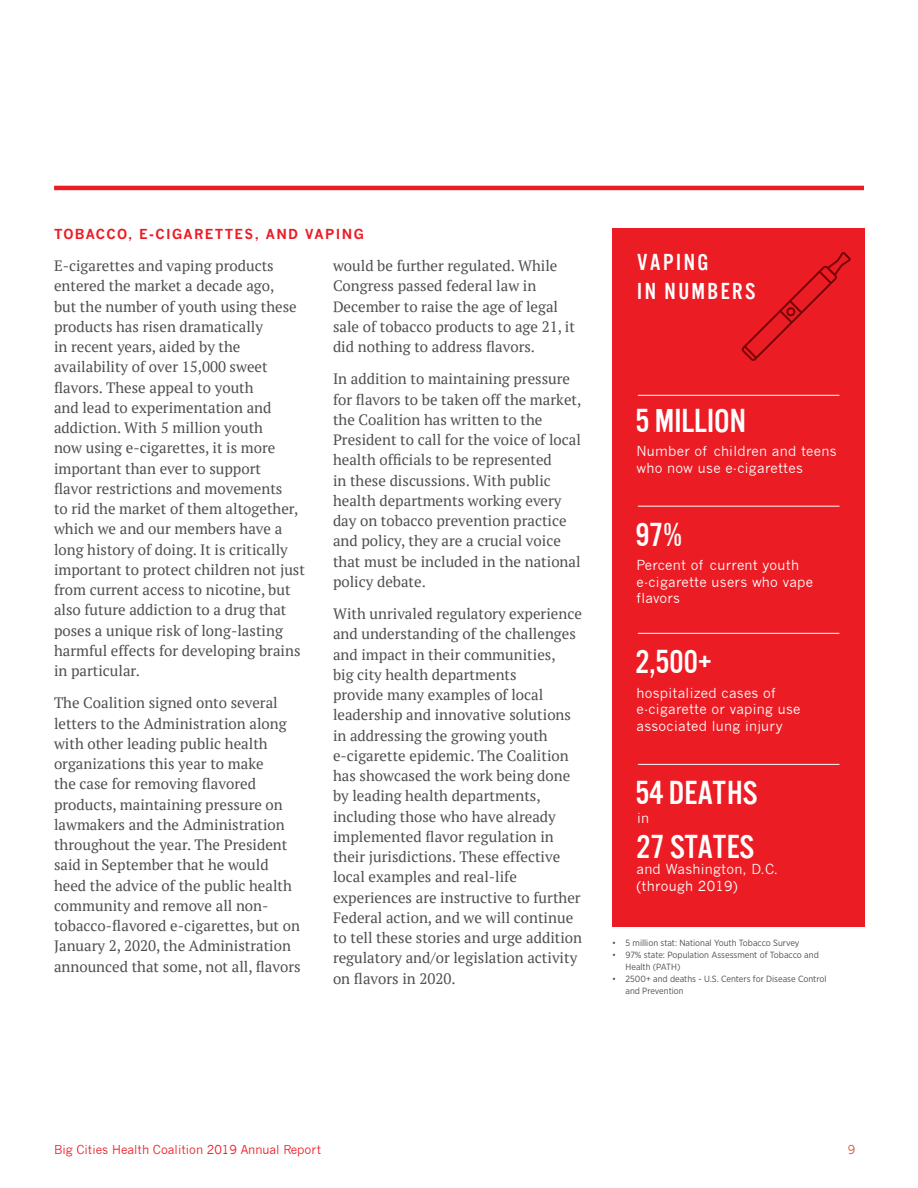
<style>
.page{position:relative;width:918px;height:1188px;background:#fff}
.page>*{position:absolute;margin:0;border:0;box-sizing:border-box;transform-origin:0 0}
.t1{font:34.5px "U.S.101";color:#fff}
.t2{font:24px/28.5px "U.S.101";letter-spacing:.1em;color:#fff}
.t3{font:15px/20.2px "PT Serif";color:#4e4f50}
.t4{font:13.5px/16.5px "News Gothic";letter-spacing:.02em;color:#fff}
.t5{font:700 13.5px "News Gothic";letter-spacing:.1em;color:#ec1c24}
.t6{font:12px "News Gothic";color:#ec1c24}
.t7{font:12px "News Gothic";color:#d95842}
.t8{font:9px/12px "Gotham Narrow";color:#4e4f50}
</style>
<div class="page">
<div style="left:612px;top:229px;width:252px;height:698px;background:#ec1c24"></div>
<hr style="left:638px;top:395px;width:201px;height:1px;background:#fff">
<hr style="left:638px;top:506px;width:201px;height:1px;background:#fff">
<hr style="left:638px;top:633px;width:201px;height:1px;background:#fff">
<hr style="left:638px;top:764px;width:201px;height:1px;background:#fff">
<svg style="left:742px;top:252px;width:109px;height:109px"></svg>
<hr style="left:54px;top:186px;width:810px;height:4px;background:#ec1c24">
<p class="t5" style="left:54px;top:229px;width:311px">TOBACCO, E-CIGARETTES, AND VAPING</p>
<p class="t3" style="left:54px;top:256px;width:253px">E-cigarettes and vaping products entered the market a decade ago,<br>but the number of youth using these products has risen dramatically<br>in recent years, aided by the availability of over 15,000 sweet flavors. These appeal to youth<br>and lead to experimentation and addiction. With 5 million youth<br>now using e-cigarettes, it is more important than ever to support<br>flavor restrictions and movements<br>to rid the market of them altogether, which we and our members have a long history of doing. It is critically important to protect children not just from current access to nicotine, but also future addiction to a drug that poses a unique risk of long-lasting harmful effects for developing brains in particular.</p>
<p class="t3" style="left:54px;top:694px;width:248px">The Coalition signed onto several letters to the Administration along with other leading public health organizations this year to make<br>the case for removing flavored products, maintaining pressure on lawmakers and the Administration throughout the year. The President said in September that he would heed the advice of the public health community and remove all non&shy;tobacco-flavored e-cigarettes, but on January 2, 2020, the Administration announced that some, not all, flavors</p>
<p class="t3" style="left:333px;top:256px;width:244px">would be further regulated. While Congress passed federal law in December to raise the age of legal sale of tobacco products to age 21, it did nothing to address flavors.</p>
<p class="t3" style="left:333px;top:370px;width:250px">In addition to maintaining pressure for flavors to be taken off the market, the Coalition has written to the President to call for the voice of local health officials to be represented<br>in these discussions. With public health departments working every day on tobacco prevention practice and policy, they are a crucial voice that must be included in the national policy debate.</p>
<p class="t3" style="left:333px;top:604px;width:251px">With unrivaled regulatory experience and understanding of the challenges and impact in their communities,<br>big city health departments<br>provide many examples of local leadership and innovative solutions in addressing the growing youth e-cigarette epidemic. The Coalition has showcased the work being done by leading health departments, including those who have already implemented flavor regulation in their jurisdictions. These effective local examples and real-life experiences are instructive to further Federal action, and we will continue to tell these stories and urge addition regulatory and/or legislation activity on flavors in 2020.</p>
<h2 class="t2" style="left:637px;top:249px;width:120px">VAPING<br>IN NUMBERS</h2>
<h1 class="t1" style="left:635px;top:406px;width:112px">5 MILLION</h1>
<p class="t4" style="left:636px;top:445px;width:202px">Number of children and teens who now use e-cigarettes</p>
<h1 class="t1" style="left:635px;top:520px;width:48px">97%</h1>
<p class="t4" style="left:636px;top:558px;width:178px">Percent of current youth e-cigarette users who vape flavors</p>
<h1 class="t1" style="left:635px;top:647px;width:78px">2,500+</h1>
<p class="t4" style="left:636px;top:686px;width:166px">hospitalized cases of e-cigarette or vaping use associated lung injury</p>
<h1 class="t1" style="left:635px;top:779px;width:124px">54 DEATHS</h1>
<p class="t4" style="left:637px;top:811px;width:14px">in</p>
<h1 class="t1" style="left:636px;top:832px;width:119px">27 STATES</h1>
<p class="t4" style="left:636px;top:862px;width:143px">and Washington, D.C. (through 2019)</p>
<p class="t8" style="left:612px;top:937px;width:189px">• 5 million stat: National Youth Tobacco Survey</p>
<p class="t8" style="left:626px;top:949px;width:195px;text-indent:-14px">• 97% state: Population Assessment of Tobacco and<br>Health (PATH)</p>
<p class="t8" style="left:626px;top:973px;width:202px;text-indent:-14px">• 2500+ and deaths - U.S. Centers for Disease Control and Prevention</p>
<p class="t6" style="left:54px;top:1145px;width:269px">Big Cities Health Coalition 2019 Annual Report</p>
<p class="t7" style="left:848px;top:1145px;width:9px">9</p>
</div>
